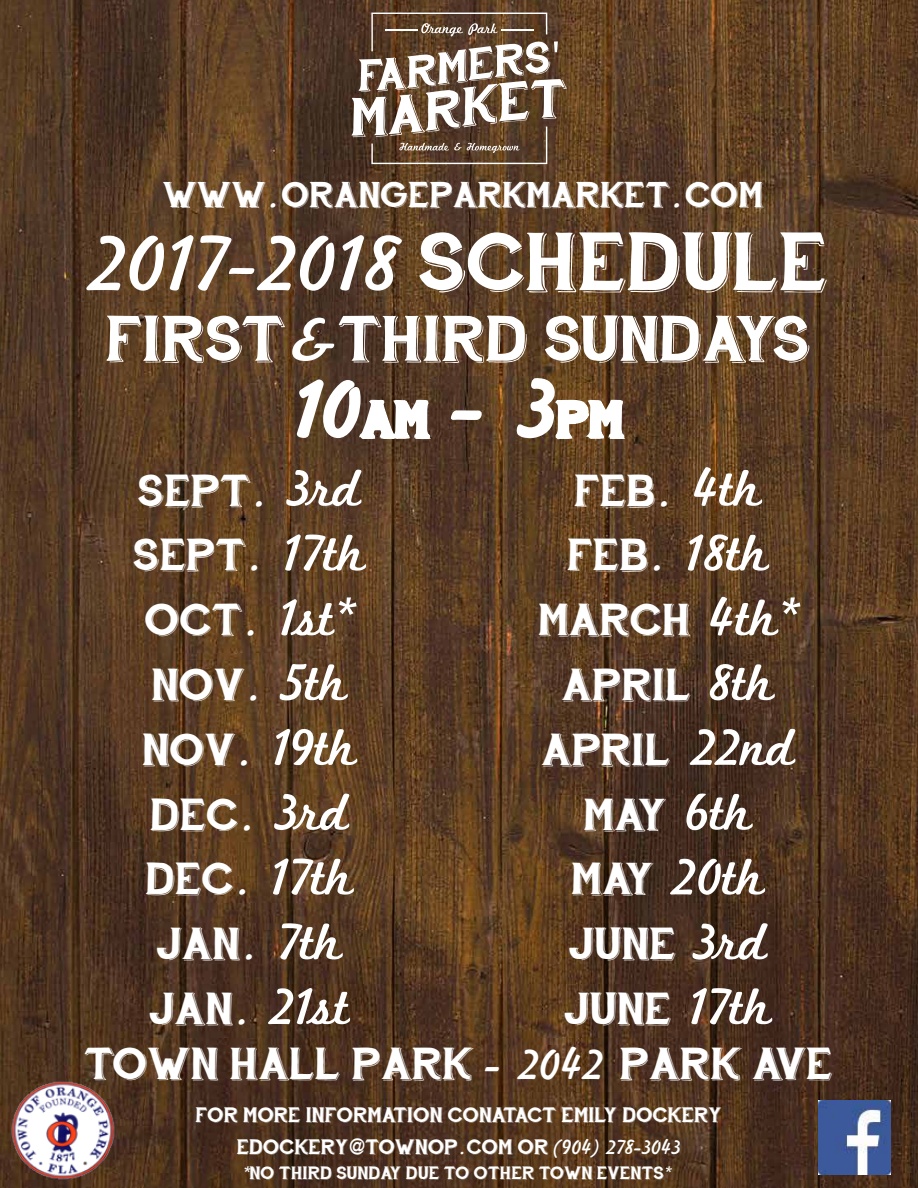
<style>
.page{position:relative;width:918px;height:1188px;background:#fff}
.page>*{position:absolute;margin:0;border:0;box-sizing:border-box;transform-origin:0 0}
.t1{font:82.5px "Marketing Script";color:#fff}
.t2{font:64.5px "Hand Shop Typography C30 demo";color:#fff}
.t3{font:54px "Marketing Script";color:#fff}
.t4{font:49.5px "Hand Shop Typography C30 demo";color:#fff}
.t5{font:45px/64.8px "Hand Shop Typography C30 demo";color:#fff}
.t6{font:36px "Hand Shop Typography C30 demo";color:#fff}
.t7{font:21px/32.4px "Hand Shop Typography C30 demo";color:#fff;text-align:center}
.t8{font:18px "Hand Shop Typography C30 demo";color:#fff}
.s1{font-family:"Marketing Script"}
.s2{font-family:"Hand Shop Typography C30 demo"}
.s3{font-family:"Marketing Script";font-size:82.5px}
.s4{font-family:"Marketing Script";font-size:90px}
.s5{font-family:"Marketing Script";font-size:85.5px}
.s6{font-family:"Marketing Script";font-size:54px}
.s7{font-family:"Hand Shop Typography C30 demo";font-size:45px}
.s8{font-size:45px}
</style>
<div class="page">
<img style="left:0;top:0;width:918px;height:1188px">
<img style="left:819px;top:1101px;width:71px;height:74px">
<img style="left:11px;top:1079px;width:106px;height:101px">
<svg style="left:295px;top:13px;width:331px;height:822px"></svg>
<p class="t6" style="left:163px;top:181px;width:602px">WWW<span class="s1">.</span>ORANGEPARKMARKET<span class="s1">.</span>COM</p>
<h1 class="t1" style="left:89px;top:214px;width:741px">2017-2018 <span class="s2">SCHEDULE</span></h1>
<h2 class="t2" style="left:107px;top:315px;width:706px">FIRST<span class="s1">&amp;</span>THIRD SUNDAYS</h2>
<p class="t4" style="left:295px;top:400px;width:330px"><span class="s3">10</span>AM <span class="s4">-</span> <span class="s5">3</span>PM</p>
<p class="t5" style="left:134px;top:461px;width:233px">SEPT<span class="s1">.</span> <span class="s6">3rd<br></span>SEPT<span class="s1">.</span> <span class="s6">17th</span></p>
<p class="t3" style="left:146px;top:585px;width:210px"><span class="s7">OCT</span><span class="s8">.</span> 1st*</p>
<p class="t5" style="left:152px;top:656px;width:197px">NOV<span class="s1">.</span> <span class="s6">5th</span></p>
<p class="t3" style="left:143px;top:715px;width:215px"><span class="s7">NOV</span><span class="s8">.</span> 19th</p>
<p class="t5" style="left:151px;top:785px;width:200px">DEC<span class="s1">.</span> <span class="s6">3rd</span></p>
<p class="t3" style="left:146px;top:845px;width:209px"><span class="s7">DEC</span><span class="s8">.</span> 17th</p>
<p class="t5" style="left:157px;top:915px;width:186px">JAN<span class="s1">.</span> <span class="s6">7th</span></p>
<p class="t3" style="left:150px;top:974px;width:201px"><span class="s7">JAN</span><span class="s8">.</span> 21st</p>
<p class="t5" style="left:575px;top:461px;width:188px">FEB<span class="s1">.</span> <span class="s6">4th</span></p>
<p class="t3" style="left:568px;top:521px;width:202px"><span class="s7">FEB</span><span class="s8">.</span> 18th</p>
<p class="t5" style="left:539px;top:591px;width:261px;text-align:center">MARCH <span class="s6">4th*<br></span>APRIL <span class="s6">8th<br></span>APRIL <span class="s6">22nd<br></span>MAY <span class="s6">6th</span></p>
<p class="t3" style="left:572px;top:845px;width:194px"><span class="s7">MAY</span> 20th</p>
<p class="t5" style="left:565px;top:915px;width:208px">JUNE <span class="s6">3rd<br></span>JUNE <span class="s6">17th</span></p>
<p class="t5" style="left:85px;top:1035px;width:750px">TOWN HALL PARK <span class="s1">- 2042</span> PARK AVE</p>
<p class="t7" style="left:196px;top:1100px;width:528px">FOR MORE INFORMATION CONATACT EMILY DOCKERY<br>EDOCKERY<span class="s1">@</span>TOWNOP<span class="s1">.</span>COM OR <span class="s1">(904) 278-3043</span></p>
<p class="t8" style="left:243px;top:1166px;width:430px"><span class="s1">*</span>NO THIRD SUNDAY DUE TO OTHER TOWN EVENTS<span class="s1">*</span></p>
</div>
